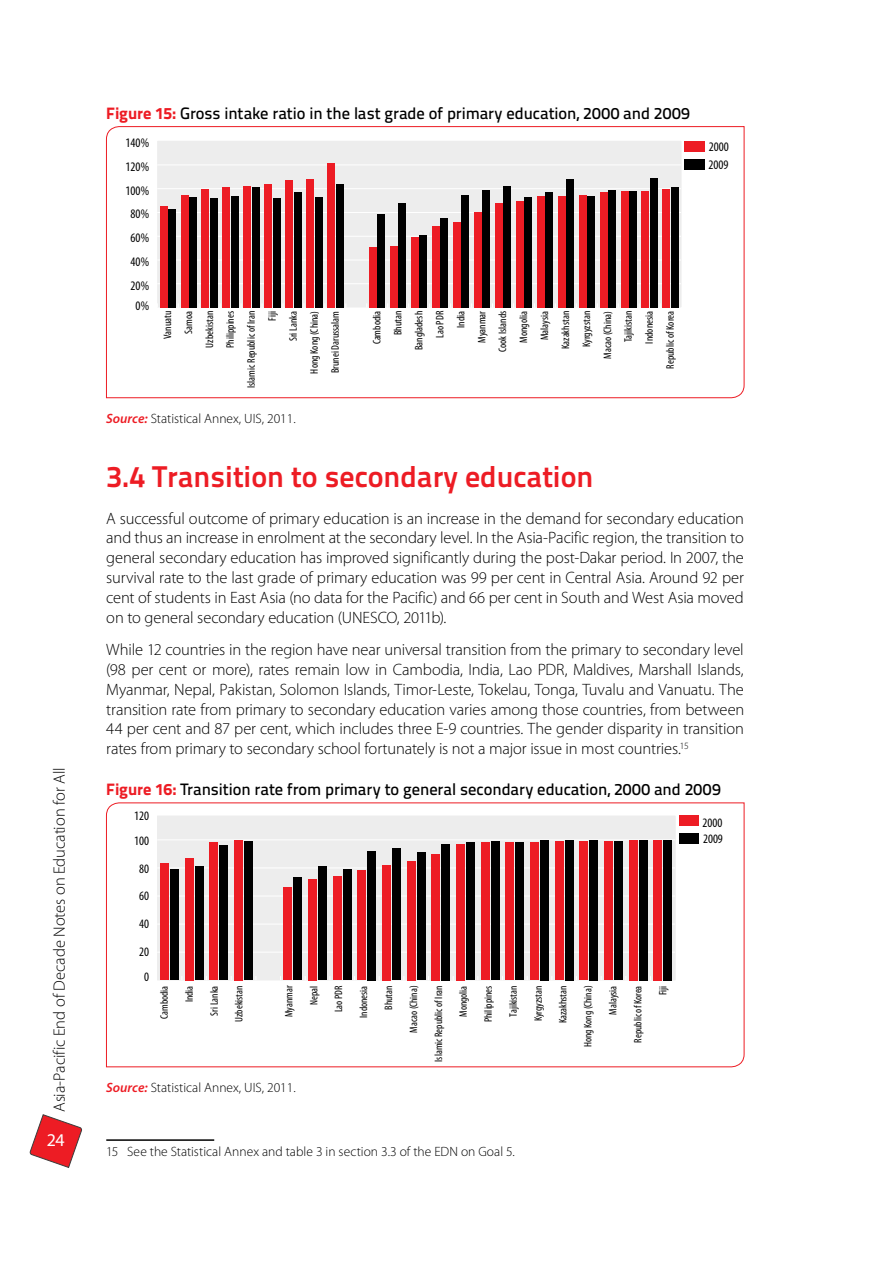
<style>
.page{position:relative;width:893px;height:1263px;background:#fff}
.page>*{position:absolute;margin:0;border:0;box-sizing:border-box;transform-origin:0 0}
.t1{font:30px "Titillium Text 25 L 800 wt";color:#ed1c24}
.t2{font:18px "Myriad Pro";color:#fff}
.t3{font:300 16.5px/19.8px "Myriad Pro";letter-spacing:-.005em;color:#000;text-align:justify}
.t4{font:16.5px "Titillium Text 25 L 600 wt";color:#000}
.t5{font:300 13.5px "Myriad Pro";color:#000}
.t6{font:condensed 13.05px "Myriad Pro";color:#000}
.t7{font:condensed 12.9px "Myriad Pro";color:#000}
.t8{font:condensed 10.95px/21px "Myriad Pro";color:#000;text-align:right}
.t9{font:condensed 10.8px "Myriad Pro";color:#000}
.s1{font-family:"Titillium Text 25 L 999 wt";color:#ed1c24}
.s2{font-weight:600;font-style:italic;color:#ed1c24}
</style>
<div class="page">
<svg style="left:29px;top:1114px;width:53px;height:54px"></svg>
<svg style="left:106px;top:126px;width:638px;height:272px"></svg>
<svg style="left:106px;top:803px;width:638px;height:264px"></svg>
<hr style="left:106px;top:1139px;width:108px;height:2px;background:#000">
<p class="t3" style="left:50px;top:1112px;width:346px;rotate:-90deg">Asia-Pacific End of Decade Notes on Education for All</p>
<p class="t2" style="left:47px;top:1133px;width:19px">24</p>
<p class="t4" style="left:106px;top:107px;width:585px"><span class="s1">Figure 15:</span> Gross intake ratio in the last grade of primary education, 2000 and 2009</p>
<p class="t6" style="left:126px;top:138px;width:25px">140%</p>
<p class="t6" style="left:126px;top:161px;width:25px">120%</p>
<p class="t6" style="left:126px;top:185px;width:25px">100%</p>
<p class="t6" style="left:131px;top:209px;width:20px">80%</p>
<p class="t6" style="left:131px;top:233px;width:20px">60%</p>
<p class="t6" style="left:131px;top:257px;width:20px">40%</p>
<p class="t6" style="left:131px;top:280px;width:20px">20%</p>
<p class="t6" style="left:136px;top:300px;width:15px">0%</p>
<p class="t8" style="left:158px;top:388px;width:78px;rotate:-90deg">Vanuatu<br>Samoa<br>Uzbekistan<br>Philippines<br>Islamic Republic of Iran<br>Fiji<br>Sri Lanka<br>Hong Kong (China)<br>Brunei Darussalam</p>
<p class="t8" style="left:367px;top:369px;width:59px;rotate:-90deg">Cambodia<br>Bhutan<br>Bangladesh<br>Lao PDR<br>India<br>Myanmar<br>Cook Islands<br>Mongolia<br>Malaysia<br>Kazakhstan<br>Kyrgyzstan<br>Macao (China)<br>Tajikistan<br>Indonesia<br>Republic of Korea</p>
<p class="t5" style="left:106px;top:413px;width:191px"><span class="s2">Source:</span> Statistical Annex, UIS, 2011.</p>
<p class="t6" style="left:709px;top:141px;width:22px">2000</p>
<p class="t6" style="left:708px;top:159px;width:22px">2009</p>
<h1 class="t1" style="left:106px;top:465px;width:489px">3.4 Transition to secondary education</h1>
<p class="t3" style="left:106px;top:509px;width:639px">A successful outcome of primary education is an increase in the demand for secondary education and thus an increase in enrolment at the secondary level. In the Asia-Pacific region, the transition to general secondary education has improved significantly during the post-Dakar period. In 2007, the survival rate to the last grade of primary education was 99 per cent in Central Asia. Around 92 per cent of students in East Asia (no data for the Pacific) and 66 per cent in South and West Asia moved on to general secondary education (UNESCO, 2011b).</p>
<p class="t3" style="left:106px;top:641px;width:639px">While 12 countries in the region have near universal transition from the primary to secondary level (98 per cent or more), rates remain low in Cambodia, India, Lao PDR, Maldives, Marshall Islands, Myanmar, Nepal, Pakistan, Solomon Islands, Timor-Leste, Tokelau, Tonga, Tuvalu and Vanuatu. The transition rate from primary to secondary education varies among those countries, from between 44 per cent and 87 per cent, which includes three E-9 countries. The gender disparity in transition rates from primary to secondary school fortunately is not a major issue in most countries.<sup>15</sup></p>
<p class="t4" style="left:106px;top:783px;width:616px"><span class="s1">Figure 16:</span> Transition rate from primary to general secondary education, 2000 and 2009</p>
<p class="t7" style="left:134px;top:811px;width:16px">120</p>
<p class="t7" style="left:134px;top:836px;width:16px">100</p>
<p class="t7" style="left:139px;top:863px;width:11px">80</p>
<p class="t7" style="left:139px;top:891px;width:11px">60</p>
<p class="t7" style="left:139px;top:919px;width:11px">40</p>
<p class="t7" style="left:139px;top:946px;width:11px">20</p>
<p class="t7" style="left:144px;top:972px;width:6px">0</p>
<p class="t9" style="left:160px;top:1019px;width:35px;rotate:-90deg">Cambodia</p>
<p class="t9" style="left:185px;top:1002px;width:18px;rotate:-90deg">India</p>
<p class="t9" style="left:210px;top:1016px;width:31px;rotate:-90deg">Sri Lanka</p>
<p class="t9" style="left:235px;top:1022px;width:38px;rotate:-90deg">Uzbekistan</p>
<p class="t9" style="left:285px;top:1017px;width:33px;rotate:-90deg">Myanmar</p>
<p class="t9" style="left:310px;top:1005px;width:21px;rotate:-90deg">Nepal</p>
<p class="t9" style="left:335px;top:1012px;width:28px;rotate:-90deg">Lao PDR</p>
<p class="t9" style="left:359px;top:1018px;width:34px;rotate:-90deg">Indonesia</p>
<p class="t9" style="left:384px;top:1010px;width:26px;rotate:-90deg">Bhutan</p>
<p class="t9" style="left:409px;top:1033px;width:49px;rotate:-90deg">Macao (China)</p>
<p class="t9" style="left:434px;top:1062px;width:78px;rotate:-90deg">Islamic Republic of Iran</p>
<p class="t9" style="left:459px;top:1017px;width:33px;rotate:-90deg">Mongolia</p>
<p class="t9" style="left:484px;top:1022px;width:38px;rotate:-90deg">Philippines</p>
<p class="t9" style="left:509px;top:1017px;width:32px;rotate:-90deg">Tajikistan</p>
<p class="t9" style="left:534px;top:1021px;width:37px;rotate:-90deg">Kyrgyzstan</p>
<p class="t9" style="left:559px;top:1023px;width:39px;rotate:-90deg">Kazakhstan</p>
<p class="t9" style="left:584px;top:1047px;width:63px;rotate:-90deg">Hong Kong (China)</p>
<p class="t9" style="left:609px;top:1015px;width:30px;rotate:-90deg">Malaysia</p>
<p class="t9" style="left:634px;top:1043px;width:59px;rotate:-90deg">Republic of Korea</p>
<p class="t9" style="left:659px;top:995px;width:11px;rotate:-90deg">Fiji</p>
<p class="t5" style="left:106px;top:1082px;width:191px"><span class="s2">Source:</span> Statistical Annex, UIS, 2011.</p>
<p class="t5" style="left:106px;top:1147px;width:410px">15 See the Statistical Annex and table 3 in section 3.3 of the EDN on Goal 5.</p>
<p class="t7" style="left:702px;top:818px;width:21px">2000</p>
<p class="t7" style="left:703px;top:833px;width:21px">2009</p>
</div>
